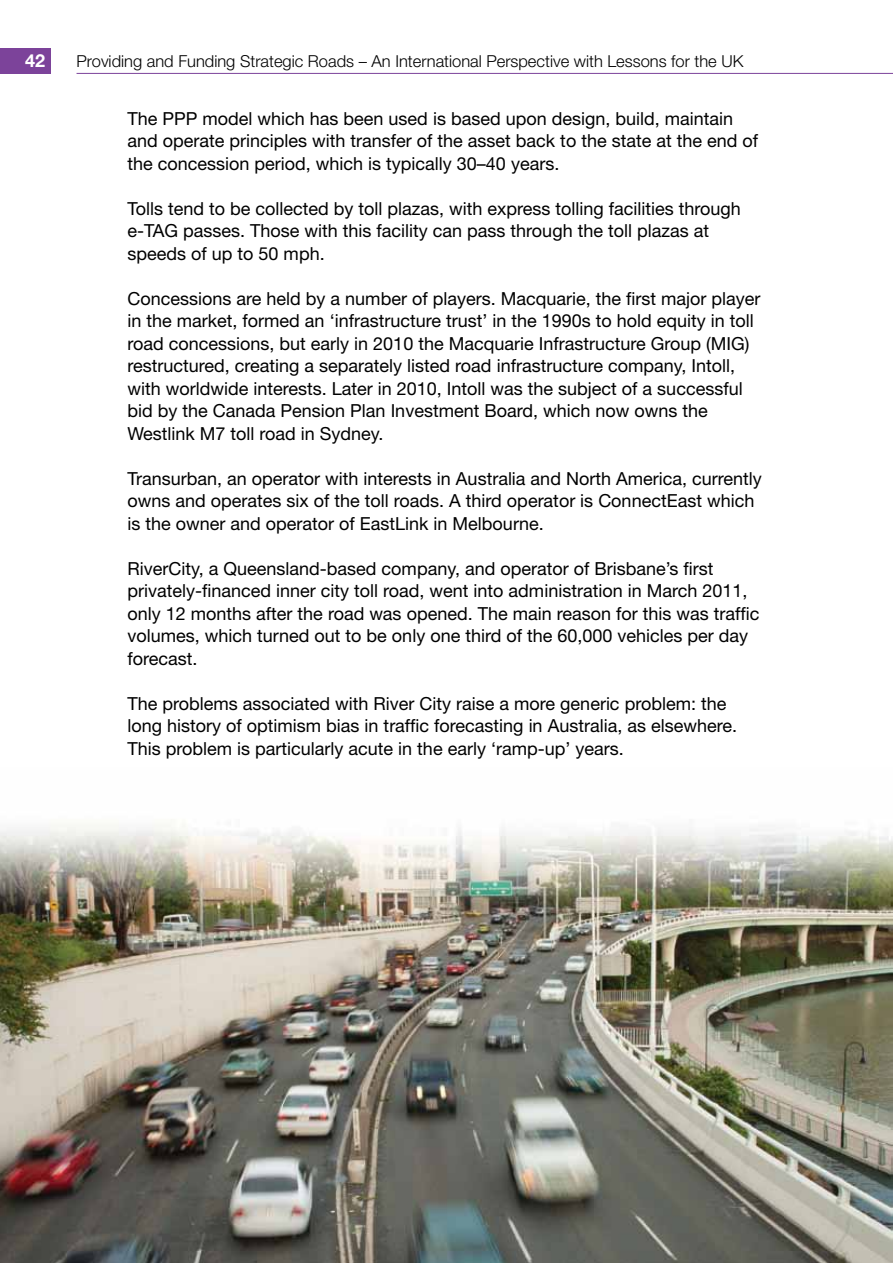
<style>
.page{position:relative;width:893px;height:1263px;background:#fff}
.page>*{position:absolute;margin:0;border:0;box-sizing:border-box;transform-origin:0 0}
.t1{font:18px/22.5px "Helvetica Neue";color:#000}
.t2{font:700 18px "Helvetica Neue";color:#fff}
.t3{font:300 16.5px "Helvetica Neue";color:#000}
</style>
<div class="page">
<div style="left:0;top:48px;width:51px;height:26px;background:#7c439a"></div>
<hr style="left:77px;top:73px;width:816px;height:1px;background:#7c439a">
<img style="left:0;top:824px;width:893px;height:439px">
<p class="t2" style="left:25px;top:50px;width:22px">42</p>
<p class="t3" style="left:77px;top:51px;width:668px">Providing and Funding Strategic Roads – An International Perspective with Lessons for the UK</p>
<p class="t1" style="left:128px;top:107px;width:632px">The PPP model which has been used is based upon design, build, maintain and operate principles with transfer of the asset back to the state at the end of the concession period, which is typically 30–40 years.</p>
<p class="t1" style="left:128px;top:197px;width:615px">Tolls tend to be collected by toll plazas, with express tolling facilities through e-TAG passes. Those with this facility can pass through the toll plazas at speeds of up to 50 mph.</p>
<p class="t1" style="left:128px;top:287px;width:634px">Concessions are held by a number of players. Macquarie, the first major player in the market, formed an ‘infrastructure trust’ in the 1990s to hold equity in toll road concessions, but early in 2010 the Macquarie Infrastructure Group (MIG) restructured, creating a separately listed road infrastructure company, Intoll, with worldwide interests. Later in 2010, Intoll was the subject of a successful bid by the Canada Pension Plan Investment Board, which now owns the Westlink M7 toll road in Sydney.</p>
<p class="t1" style="left:128px;top:467px;width:636px">Transurban, an operator with interests in Australia and North America, currently owns and operates six of the toll roads. A third operator is ConnectEast which is the owner and operator of EastLink in Melbourne.</p>
<p class="t1" style="left:128px;top:557px;width:633px">RiverCity, a Queensland-based company, and operator of Brisbane’s first privately-financed inner city toll road, went into administration in March 2011, only 12 months after the road was opened. The main reason for this was traffic volumes, which turned out to be only one third of the 60,000 vehicles per day forecast.</p>
<p class="t1" style="left:128px;top:692px;width:611px">The problems associated with River City raise a more generic problem: the long history of optimism bias in traffic forecasting in Australia, as elsewhere.<br>This problem is particularly acute in the early ‘ramp-up’ years.</p>
</div>
